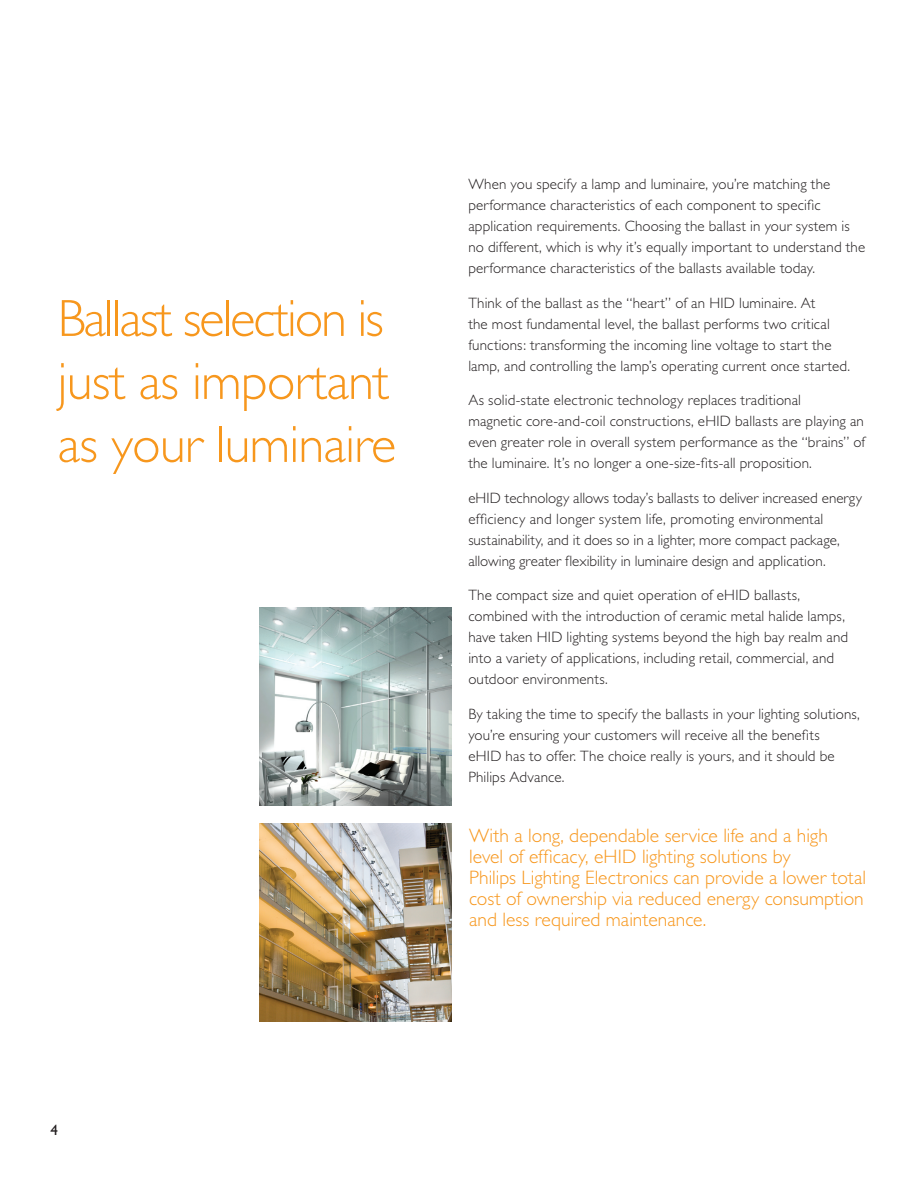
<style>
.page{position:relative;width:918px;height:1188px;background:#fff}
.page>*{position:absolute;margin:0;border:0;box-sizing:border-box;transform-origin:0 0}
.A_Head{font:300 52.5px/63px "Gill Sans";letter-spacing:-.015em;color:#f7971d}
.Body_Text{font:300 19.5px/21px "Gill Sans";color:#f7971d}
.Body_Text-2{font:300 15px/21px "Gill Sans";letter-spacing:.01em;color:#231f20}
.t1{font:15px "Gill Sans";color:#231f20}
</style>
<div class="page">
<img style="left:259px;top:823px;width:192px;height:199px">
<img style="left:259px;top:607px;width:192px;height:199px">
<p class="A_Head" style="left:58px;top:287px;width:340px">Ballast selection is just as important as your luminaire</p>
<p class="Body_Text-2" style="left:468px;top:174px;width:398px">When you specify a lamp and luminaire, you’re matching the performance characteristics of each component to specific application requirements. Choosing the ballast in your system is no different, which is why it’s equally important to understand the performance characteristics of the ballasts available today.</p>
<p class="Body_Text-2" style="left:468px;top:292px;width:383px">Think of the ballast as the “heart” of an HID luminaire. At<br>the most fundamental level, the ballast performs two critical functions: transforming the incoming line voltage to start the lamp, and controlling the lamp’s operating current once started.</p>
<p class="Body_Text-2" style="left:468px;top:390px;width:398px">As solid-state electronic technology replaces traditional<br>magnetic core-and-coil constructions, eHID ballasts are playing an even greater role in overall system performance as the “brains” of the luminaire. It’s no longer a one-size-fits-all proposition.</p>
<p class="Body_Text-2" style="left:468px;top:487px;width:395px">eHID technology allows today’s ballasts to deliver increased energy efficiency and longer system life, promoting environmental sustainability, and it does so in a lighter, more compact package, allowing greater flexibility in luminaire design and application.</p>
<p class="Body_Text-2" style="left:468px;top:585px;width:381px">The compact size and quiet operation of eHID ballasts, combined with the introduction of ceramic metal halide lamps, have taken HID lighting systems beyond the high bay realm and into a variety of applications, including retail, commercial, and outdoor environments.</p>
<p class="Body_Text-2" style="left:468px;top:703px;width:393px">By taking the time to specify the ballasts in your lighting solutions, you’re ensuring your customers will receive all the benefits<br>eHID has to offer. The choice really is yours, and it should be Philips Advance.</p>
<p class="Body_Text" style="left:469px;top:825px;width:399px">With a long, dependable service life and a high level of efficacy, eHID lighting solutions by<br>Philips Lighting Electronics can provide a lower total cost of ownership via reduced energy consumption and less required maintenance.</p>
<p class="t1" style="left:51px;top:1121px;width:9px">4</p>
</div>
